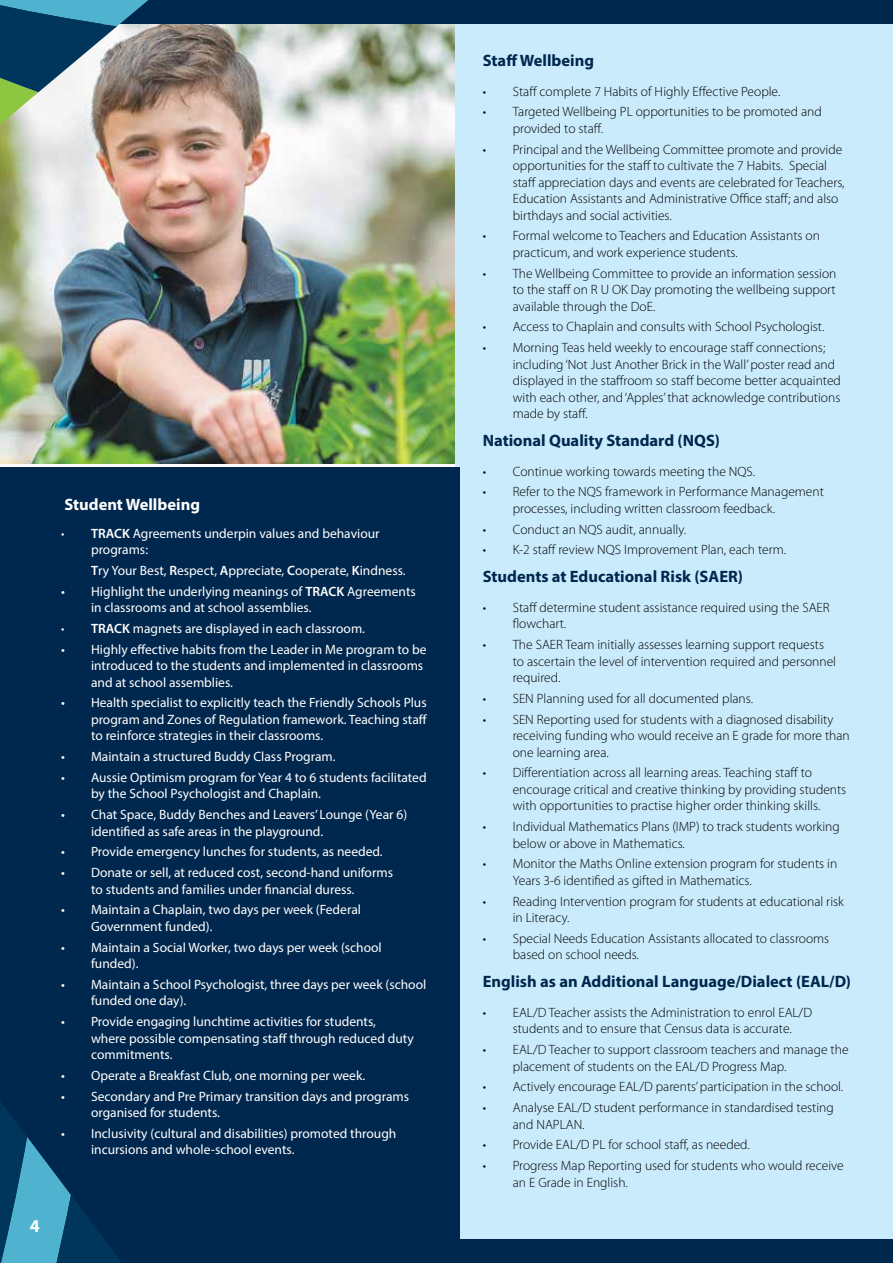
<style>
.page{position:relative;width:893px;height:1263px;background:#fff}
.page>*{position:absolute;margin:0;border:0;box-sizing:border-box;transform-origin:0 0}
.t1{font:700 18px "Myriad Pro";color:#fff}
.t2{font:700 16.5px "Myriad Pro";color:#00274d}
.t3{font:700 16.5px "Myriad Pro";color:#fff}
.t4{font:300 13.5px/16.5px "Myriad Pro";color:#000}
.t5{font:13.5px/16.5px "Myriad Pro";color:#fff}
.s1{font-weight:300}
.s2{font-weight:600}
</style>
<div class="page">
<img style="left:0;top:23px;width:455px;height:440px">
<div style="left:455px;top:19px;width:438px;height:1244px;background:#c9ebfc"></div>
<div style="left:0;top:468px;width:459px;height:795px;background:#00274d"></div>
<div style="left:0;top:0;width:893px;height:23px;background:#00274d"></div>
<svg style="left:0;top:0;width:161px;height:147px"></svg>
<div style="left:0;top:1239px;width:893px;height:24px;background:#00274d"></div>
<svg style="left:0;top:1102px;width:122px;height:161px"></svg>
<p class="t3" style="left:64px;top:493px;width:137px">Student Wellbeing</p>
<p class="t5" style="left:91px;top:524px;width:290px;text-indent:-30px"><span class="s1">•</span> <span class="s2">TRACK</span> Agreements underpin values and behaviour programs:</p>
<p class="t5" style="left:91px;top:562px;width:316px"><span class="s2">T</span>ry Your Best, <span class="s2">R</span>espect, <span class="s2">A</span>ppreciate, <span class="s2">C</span>ooperate, <span class="s2">K</span>indness.</p>
<p class="t5" style="left:91px;top:582px;width:326px;text-indent:-30px">• Highlight the underlying meanings of <span class="s2">TRACK</span> Agreements in classrooms and at school assemblies.</p>
<p class="t5" style="left:61px;top:620px;width:306px"><span class="s1">•</span> <span class="s2">TRACK</span> magnets are displayed in each classroom.</p>
<p class="t5" style="left:91px;top:640px;width:337px;text-indent:-30px">• Highly effective habits from the Leader in Me program to be introduced to the students and implemented in classrooms and at school assemblies.</p>
<p class="t5" style="left:91px;top:694px;width:338px;text-align:justify;text-indent:-30px">• Health specialist to explicitly teach the Friendly Schools Plus program and Zones of Regulation framework. Teaching staff to reinforce strategies in their classrooms.</p>
<p class="t5" style="left:61px;top:748px;width:276px">• Maintain a structured Buddy Class Program.</p>
<p class="t5" style="left:91px;top:769px;width:337px;text-indent:-30px">• Aussie Optimism program for Year 4 to 6 students facilitated by the School Psychologist and Chaplain.</p>
<p class="t5" style="left:91px;top:806px;width:318px;text-indent:-30px">• Chat Space, Buddy Benches and Leavers’ Lounge (Year 6) identified as safe areas in the playground.</p>
<p class="t5" style="left:61px;top:843px;width:323px">• Provide emergency lunches for students, as needed.</p>
<p class="t5" style="left:91px;top:864px;width:304px;text-indent:-30px">• Donate or sell, at reduced cost, second-hand uniforms to students and families under financial duress.</p>
<p class="t5" style="left:91px;top:901px;width:271px;text-indent:-30px">• Maintain a Chaplain, two days per week (Federal<br>Government funded).</p>
<p class="t5" style="left:91px;top:938px;width:292px;text-indent:-30px">• Maintain a Social Worker, two days per week (school funded).</p>
<p class="t5" style="left:91px;top:976px;width:337px;text-indent:-30px">• Maintain a School Psychologist, three days per week (school funded one day).</p>
<p class="t5" style="left:91px;top:1013px;width:324px;text-indent:-30px">• Provide engaging lunchtime activities for students, where possible compensating staff through reduced duty commitments.</p>
<p class="t5" style="left:61px;top:1067px;width:306px">• Operate a Breakfast Club, one morning per week.</p>
<p class="t5" style="left:91px;top:1087px;width:320px;text-indent:-30px">• Secondary and Pre Primary transition days and programs organised for students.</p>
<p class="t5" style="left:91px;top:1125px;width:307px;text-indent:-30px">• Inclusivity (cultural and disabilities) promoted through incursions and whole-school events.</p>
<h1 class="t1" style="left:30px;top:1214px;width:11px">4</h1>
<p class="t2" style="left:483px;top:50px;width:113px">Staff Wellbeing</p>
<p class="t4" style="left:483px;top:83px;width:299px">• Staff complete 7 Habits of Highly Effective People.</p>
<p class="t4" style="left:513px;top:104px;width:310px;text-indent:-30px">• Targeted Wellbeing PL opportunities to be promoted and provided to staff.</p>
<p class="t4" style="left:513px;top:141px;width:333px;text-indent:-30px">• Principal and the Wellbeing Committee promote and provide opportunities for the staff to cultivate the 7 Habits. Special staff appreciation days and events are celebrated for Teachers, Education Assistants and Administrative Office staff; and also birthdays and social activities.</p>
<p class="t4" style="left:513px;top:228px;width:309px;text-indent:-30px">• Formal welcome to Teachers and Education Assistants on practicum, and work experience students.</p>
<p class="t4" style="left:513px;top:265px;width:325px;text-align:justify;text-indent:-30px">• The Wellbeing Committee to provide an information session to the staff on R U OK Day promoting the wellbeing support available through the DoE.</p>
<p class="t4" style="left:483px;top:319px;width:343px">• Access to Chaplain and consults with School Psychologist.</p>
<p class="t4" style="left:513px;top:339px;width:330px;text-indent:-30px">• Morning Teas held weekly to encourage staff connections; including ‘Not Just Another Brick in the Wall’ poster read and displayed in the staffroom so staff become better acquainted with each other, and ‘Apples’ that acknowledge contributions made by staff.</p>
<p class="t2" style="left:483px;top:430px;width:239px">National Quality Standard (NQS)</p>
<p class="t4" style="left:483px;top:463px;width:274px">• Continue working towards meeting the NQS.</p>
<p class="t4" style="left:513px;top:484px;width:313px;text-indent:-30px">• Refer to the NQS framework in Performance Management processes, including written classroom feedback.</p>
<p class="t4" style="left:483px;top:521px;width:205px">• Conduct an NQS audit, annually.</p>
<p class="t4" style="left:483px;top:542px;width:305px">• K-2 staff review NQS Improvement Plan, each term.</p>
<p class="t2" style="left:483px;top:566px;width:262px">Students at Educational Risk (SAER)</p>
<p class="t4" style="left:513px;top:599px;width:318px;text-indent:-30px">• Staff determine student assistance required using the SAER flowchart.</p>
<p class="t4" style="left:513px;top:637px;width:325px;text-indent:-30px">• The SAER Team initially assesses learning support requests to ascertain the level of intervention required and personnel required.</p>
<p class="t4" style="left:483px;top:690px;width:272px">• SEN Planning used for all documented plans.</p>
<p class="t4" style="left:513px;top:711px;width:339px;text-indent:-30px">• SEN Reporting used for students with a diagnosed disability receiving funding who would receive an E grade for more than one learning area.</p>
<p class="t4" style="left:513px;top:765px;width:335px;text-indent:-30px">• Differentiation across all learning areas. Teaching staff to encourage critical and creative thinking by providing students with opportunities to practise higher order thinking skills.</p>
<p class="t4" style="left:513px;top:819px;width:329px;text-indent:-30px">• Individual Mathematics Plans (IMP) to track students working below or above in Mathematics.</p>
<p class="t4" style="left:513px;top:856px;width:326px;text-indent:-30px">• Monitor the Maths Online extension program for students in<br>Years 3-6 identified as gifted in Mathematics.</p>
<p class="t4" style="left:513px;top:893px;width:333px;text-indent:-30px">• Reading Intervention program for students at educational risk in Literacy.</p>
<p class="t4" style="left:513px;top:930px;width:318px;text-indent:-30px">• Special Needs Education Assistants allocated to classrooms based on school needs.</p>
<p class="t2" style="left:483px;top:971px;width:370px">English as an Additional Language/Dialect (EAL/D)</p>
<p class="t4" style="left:513px;top:1004px;width:301px;text-indent:-30px">• EAL/D Teacher assists the Administration to enrol EAL/D students and to ensure that Census data is accurate.</p>
<p class="t4" style="left:513px;top:1042px;width:337px;text-indent:-30px">• EAL/D Teacher to support classroom teachers and manage the placement of students on the EAL/D Progress Map.</p>
<p class="t4" style="left:483px;top:1079px;width:362px">• Actively encourage EAL/D parents’ participation in the school.</p>
<p class="t4" style="left:513px;top:1100px;width:323px;text-indent:-30px">• Analyse EAL/D student performance in standardised testing and NAPLAN.</p>
<p class="t4" style="left:483px;top:1137px;width:269px">• Provide EAL/D PL for school staff, as needed.</p>
<p class="t4" style="left:513px;top:1158px;width:333px;text-indent:-30px">• Progress Map Reporting used for students who would receive an E Grade in English.</p>
</div>
